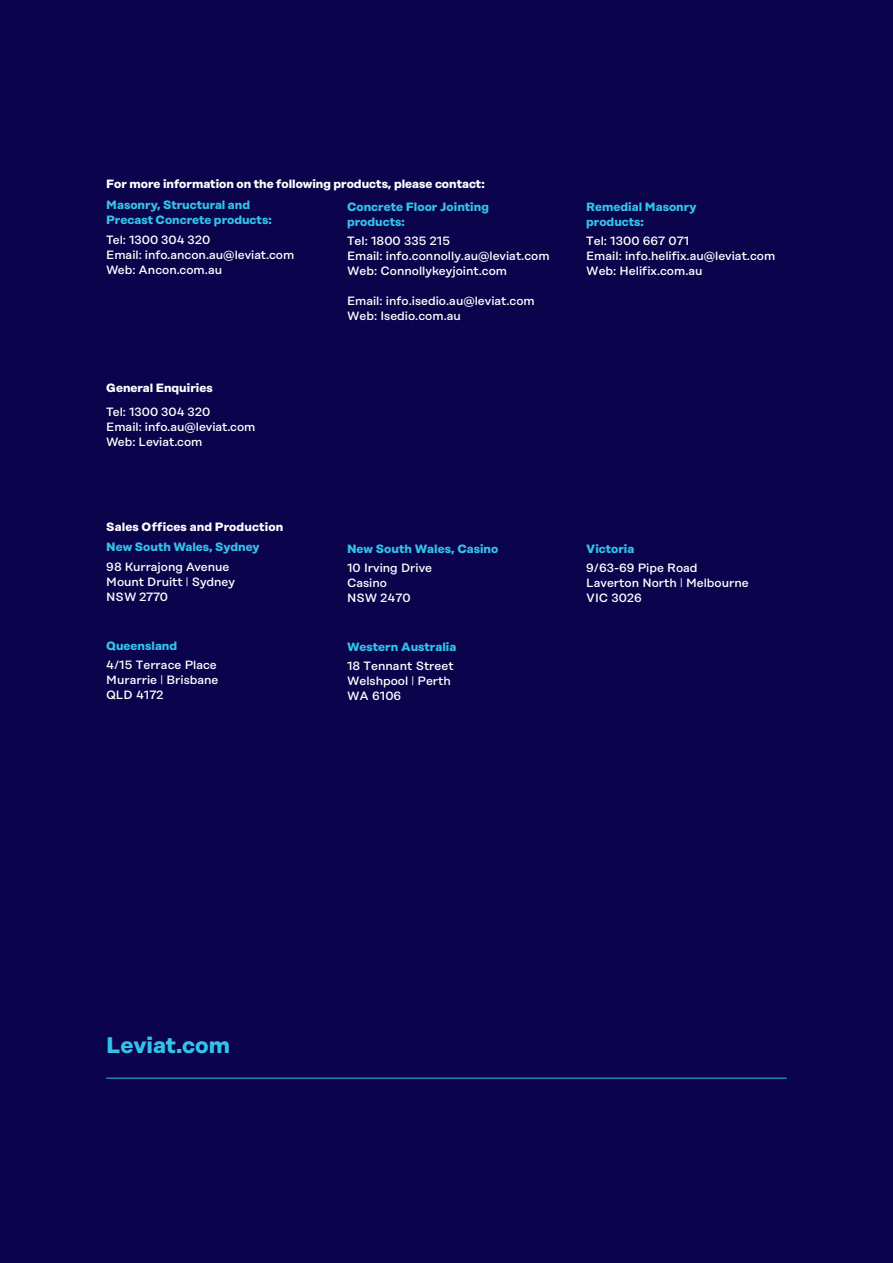
<style>
.page{position:relative;width:893px;height:1263px;background:#0b034c}
.page>*{position:absolute;margin:0;border:0;box-sizing:border-box;transform-origin:0 0}
.t1{font:700 22.5px "Rational Display";color:#32c3e8}
.Caption_standard{font:500 12px/15px "Rational Display";color:#fff}
.Adresse-HL_grau{font:700 12px/15px "Rational Display";color:#32c3e8}
.Caption_standard-2{font:700 12px "Rational Display";color:#fff}
.Adresse-HL_grau-2{font:700 12px "Rational Display";letter-spacing:.01em;color:#fff}
.Adresse-HL_grau-3{font:500 12px "Rational Display";color:#fff}
.s1{font-family:"Helvetica Neue";font-weight:400}
</style>
<div class="page">
<hr style="left:106px;top:1078px;width:681px;height:1px;background:#32c3e8">
<p class="Caption_standard-2" style="left:106px;top:177px;width:380px">For more information on the following products, please contact:</p>
<p class="Adresse-HL_grau" style="left:347px;top:199px;width:143px">Concrete Floor Jointing products:</p>
<p class="Caption_standard" style="left:347px;top:233px;width:105px">Tel: 1800 335 215</p>
<p class="Caption_standard" style="left:347px;top:248px;width:204px">Email: info.connolly.au@leviat.com</p>
<p class="Caption_standard" style="left:347px;top:263px;width:162px">Web: Connollykeyjoint.com</p>
<p class="Caption_standard" style="left:347px;top:293px;width:189px">Email: info.isedio.au@leviat.com</p>
<p class="Caption_standard" style="left:347px;top:308px;width:115px">Web: Isedio.com.au</p>
<p class="Adresse-HL_grau" style="left:106px;top:198px;width:167px">Masonry, Structural and<br>Precast Concrete products:</p>
<p class="Caption_standard" style="left:106px;top:232px;width:105px">Tel: 1300 304 320</p>
<p class="Caption_standard" style="left:106px;top:247px;width:189px">Email: info.ancon.au@leviat.com</p>
<p class="Caption_standard" style="left:106px;top:262px;width:117px">Web: Ancon.com.au</p>
<p class="Caption_standard-2" style="left:106px;top:381px;width:108px">General Enquiries</p>
<p class="Caption_standard" style="left:106px;top:404px;width:151px">Tel: 1300 304 320<br>Email: info.au@leviat.com<br>Web: Leviat.com</p>
<p class="Adresse-HL_grau-2" style="left:106px;top:520px;width:178px">Sales Offices and Production</p>
<p class="Adresse-HL_grau" style="left:106px;top:539px;width:155px">New South Wales, Sydney</p>
<p class="Adresse-HL_grau-3" style="left:106px;top:559px;width:125px">98 Kurrajong Avenue</p>
<p class="Caption_standard" style="left:106px;top:574px;width:130px">Mount Druitt <span class="s1">|</span> Sydney</p>
<p class="Caption_standard" style="left:106px;top:589px;width:63px">NSW 2770</p>
<p class="Adresse-HL_grau" style="left:106px;top:638px;width:72px">Queensland</p>
<p class="Caption_standard" style="left:106px;top:657px;width:112px">4/15 Terrace Place</p>
<p class="Caption_standard" style="left:106px;top:672px;width:114px">Murarrie <span class="s1">|</span> Brisbane</p>
<p class="Caption_standard" style="left:106px;top:687px;width:59px">QLD 4172</p>
<p class="Adresse-HL_grau" style="left:347px;top:541px;width:153px">New South Wales, Casino</p>
<p class="Caption_standard" style="left:347px;top:560px;width:87px">10 Irving Drive</p>
<p class="Caption_standard" style="left:347px;top:575px;width:42px">Casino</p>
<p class="Caption_standard" style="left:347px;top:590px;width:65px">NSW 2470</p>
<p class="Adresse-HL_grau" style="left:347px;top:639px;width:111px">Western Australia</p>
<p class="Caption_standard" style="left:347px;top:658px;width:108px">18 Tennant Street<br>Welshpool <span class="s1">|</span> Perth</p>
<p class="Caption_standard" style="left:347px;top:688px;width:56px">WA 6106</p>
<p class="Adresse-HL_grau" style="left:586px;top:199px;width:112px">Remedial Masonry</p>
<p class="Adresse-HL_grau" style="left:586px;top:214px;width:59px">products:</p>
<p class="Caption_standard" style="left:586px;top:233px;width:105px">Tel: 1300 667 071</p>
<p class="Caption_standard" style="left:586px;top:248px;width:191px">Email: info.helifix.au@leviat.com</p>
<p class="Caption_standard" style="left:586px;top:263px;width:118px">Web: Helifix.com.au</p>
<p class="Adresse-HL_grau" style="left:586px;top:541px;width:50px">Victoria</p>
<p class="Caption_standard" style="left:586px;top:560px;width:113px">9/63-69 Pipe Road</p>
<p class="Caption_standard" style="left:586px;top:575px;width:164px">Laverton North <span class="s1">|</span> Melbourne</p>
<p class="Caption_standard" style="left:586px;top:590px;width:57px">VIC 3026</p>
<p class="t1" style="left:106px;top:1031px;width:125px">Leviat.com</p>
</div>
